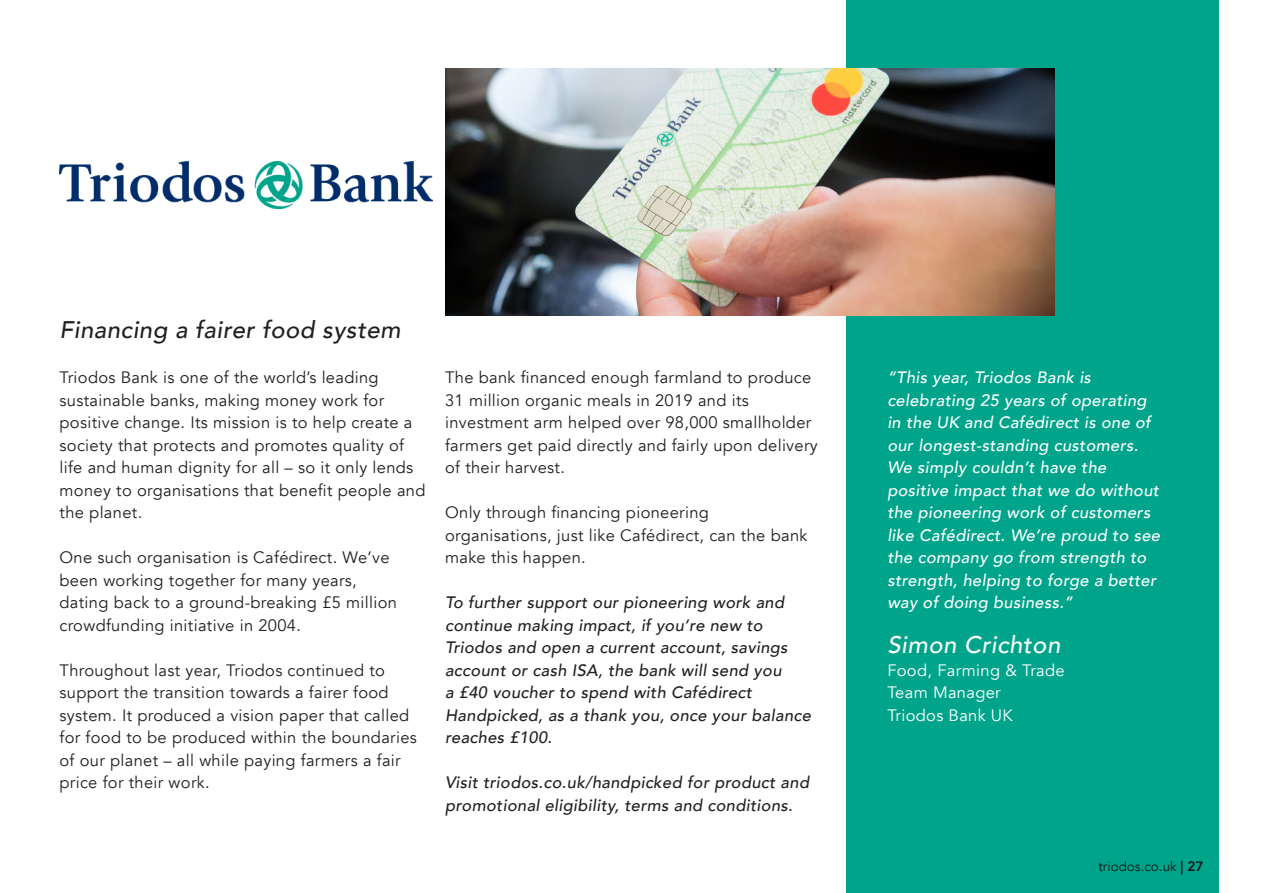
<style>
.page{position:relative;width:1263px;height:893px;background:#fff}
.page>*{position:absolute;margin:0;border:0;box-sizing:border-box;transform-origin:0 0}
.t1{font:italic 500 24px "Avenir";letter-spacing:.02em;color:#231f20}
.t2{font:italic 500 24px "Avenir";letter-spacing:.02em;color:#fff}
.t3{font:16.5px/22.5px "Avenir";letter-spacing:.02em;color:#231f20}
.t4{font:italic 500 16.5px/22.5px "Avenir";letter-spacing:.02em;color:#231f20}
.t5{font:italic 500 16.5px/22.5px "Avenir";letter-spacing:.02em;color:#fff}
.t6{font:16.5px/22.5px "Avenir";letter-spacing:.02em;color:#fff}
.t7{font:13.5px "Avenir";color:#181719}
.s1{font-weight:800}
</style>
<div class="page">
<div style="left:846px;top:0;width:373px;height:893px;background:#00a48a"></div>
<img style="left:60px;top:161px;width:372px;height:48px">
<img style="left:445px;top:68px;width:609px;height:248px">
<h1 class="t1" style="left:60px;top:315px;width:343px">Financing a fairer food system</h1>
<p class="t3" style="left:60px;top:366px;width:367px">Triodos Bank is one of the world’s leading sustainable banks, making money work for positive change. Its mission is to help create a society that protects and promotes quality of life and human dignity for all – so it only lends money to organisations that benefit people and the planet.</p>
<p class="t3" style="left:60px;top:546px;width:339px">One such organisation is Cafédirect. We’ve been working together for many years, dating back to a ground-breaking £5 million crowdfunding initiative in 2004.</p>
<p class="t3" style="left:60px;top:659px;width:359px">Throughout last year, Triodos continued to support the transition towards a fairer food system. It produced a vision paper that called for food to be produced within the boundaries of our planet – all while paying farmers a fair price for their work.</p>
<p class="t3" style="left:445px;top:366px;width:374px">The bank financed enough farmland to produce 31 million organic meals in 2019 and its investment arm helped over 98,000 smallholder farmers get paid directly and fairly upon delivery of their harvest.</p>
<p class="t3" style="left:445px;top:501px;width:364px">Only through financing pioneering organisations, just like Cafédirect, can the bank make this happen.</p>
<p class="t4" style="left:445px;top:591px;width:367px">To further support our pioneering work and continue making impact, if you’re new to Triodos and open a current account, savings account or cash ISA, the bank will send you<br>a £40 voucher to spend with Cafédirect Handpicked, as a thank you, once your balance reaches £100.</p>
<p class="t4" style="left:445px;top:771px;width:365px">Visit triodos.co.uk/handpicked for product and promotional eligibility, terms and conditions.</p>
<p class="t5" style="left:887px;top:366px;width:274px">“This year, Triodos Bank is celebrating 25 years of operating in the UK and Cafédirect is one of our longest-standing customers.<br>We simply couldn’t have the positive impact that we do without the pioneering work of customers like Cafédirect. We’re proud to see the company go from strength to strength, helping to forge a better way of doing business.”</p>
<h1 class="t2" style="left:887px;top:630px;width:174px">Simon Crichton</h1>
<p class="t6" style="left:887px;top:659px;width:179px">Food, Farming &amp; Trade<br>Team Manager<br>Triodos Bank UK</p>
<p class="t7" style="left:1098px;top:858px;width:106px">triodos.co.uk <span class="s1">| 27</span></p>
</div>
